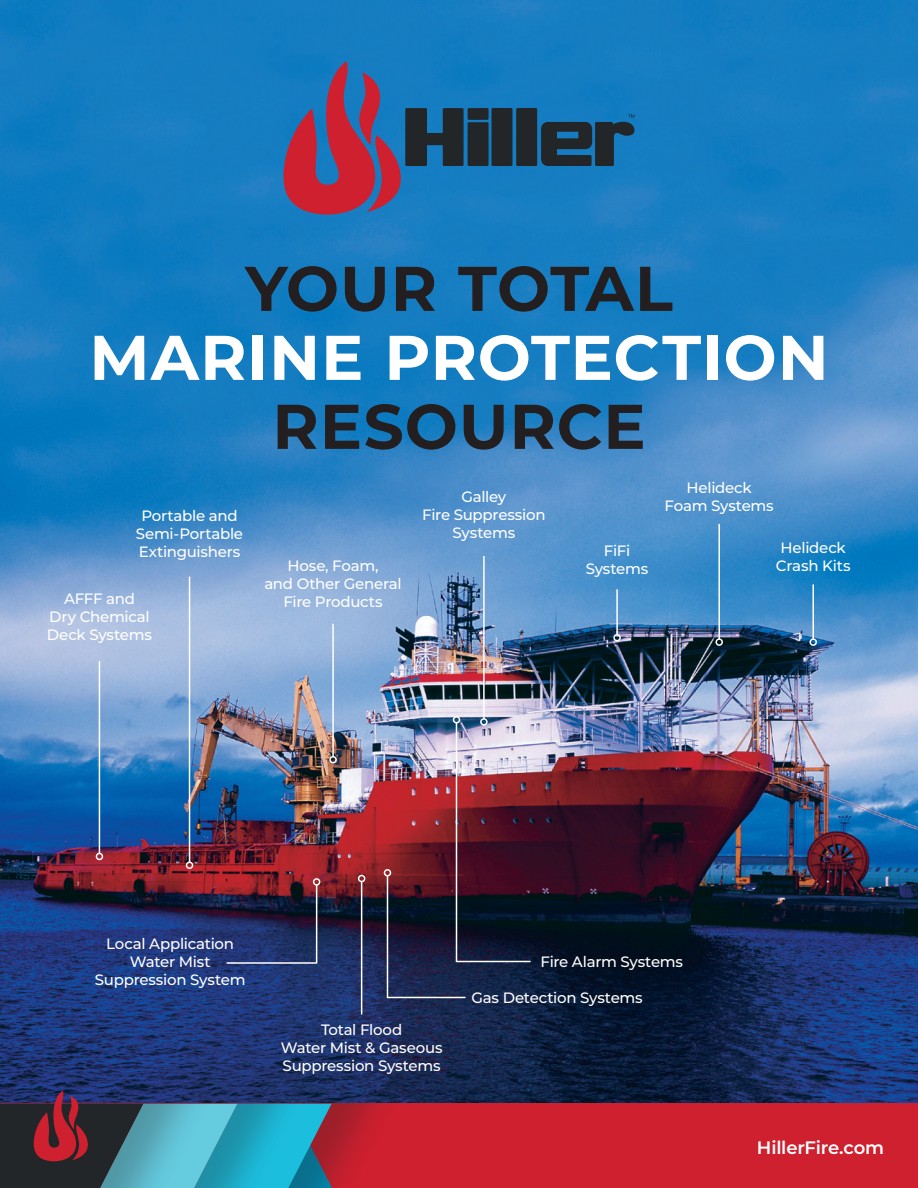
<style>
.page{position:relative;width:918px;height:1188px;background:#fff}
.page>*{position:absolute;margin:0;border:0;box-sizing:border-box;transform-origin:0 0}
.t1{font:700 63px "Montserrat";letter-spacing:.015em;color:#231f20}
.t2{font:700 63px "Montserrat";letter-spacing:.015em;color:#fff}
.t3{font:600 18px "Montserrat";letter-spacing:-.01em;color:#fff}
.t4{font:500 15px/18px "Montserrat";letter-spacing:-.015em;color:#fff;text-align:center}
</style>
<div class="page">
<img style="left:0;top:0;width:918px;height:1104px">
<div style="left:300px;top:1104px;width:600px;height:84px;background:#cf202f"></div>
<div style="left:168px;top:1104px;width:277px;height:84px;background:#231f20;opacity:.3"></div>
<div style="left:74px;top:1104px;width:276px;height:84px;background:#231f20;opacity:.3"></div>
<svg style="left:0;top:1090px;width:332px;height:98px;background:#3b6d82"></svg>
<div style="left:492px;top:108px;width:20px;height:58px;background:#222628"></div>
<div style="left:516px;top:108px;width:21px;height:58px;background:#222628"></div>
<svg style="left:541px;top:114px;width:93px;height:52px;background:#1c4864"></svg>
<svg style="left:284px;top:61px;width:205px;height:154px;background:#4b5784"></svg>
<hr style="left:483px;top:556px;width:2px;height:163px;background:#fff">
<div style="left:480px;top:718px;width:8px;height:8px;border:2px solid #fff;border-radius:50%"></div>
<hr style="left:718px;top:524px;width:2px;height:115px;background:#fff">
<div style="left:715px;top:638px;width:8px;height:8px;border:2px solid #fff;border-radius:50%"></div>
<hr style="left:812px;top:584px;width:2px;height:55px;background:#fff">
<div style="left:809px;top:638px;width:8px;height:8px;border:2px solid #fff;border-radius:50%"></div>
<hr style="left:99px;top:661px;width:1px;height:192px;background:#fff">
<div style="left:96px;top:853px;width:7px;height:7px;border:2px solid #fff;border-radius:50%"></div>
<hr style="left:361px;top:882px;width:1px;height:132px;background:#fff">
<div style="left:358px;top:875px;width:7px;height:7px;border:2px solid #fff;border-radius:50%"></div>
<hr style="left:316px;top:885px;width:1px;height:78px;background:#fff">
<div style="left:313px;top:878px;width:7px;height:8px;border:2px solid #fff;border-radius:50%"></div>
<hr style="left:387px;top:876px;width:1px;height:122px;background:#fff">
<div style="left:384px;top:869px;width:7px;height:8px;border:2px solid #fff;border-radius:50%"></div>
<hr style="left:456px;top:723px;width:1px;height:239px;background:#fff">
<div style="left:453px;top:716px;width:7px;height:8px;border:2px solid #fff;border-radius:50%"></div>
<hr style="left:189px;top:577px;width:1px;height:285px;background:#fff">
<div style="left:186px;top:862px;width:7px;height:7px;border:2px solid #fff;border-radius:50%"></div>
<hr style="left:332px;top:624px;width:2px;height:133px;background:#fff">
<div style="left:329px;top:756px;width:8px;height:7px;border:2px solid #fff;border-radius:50%"></div>
<hr style="left:616px;top:589px;width:2px;height:46px;background:#fff">
<div style="left:613px;top:634px;width:8px;height:8px;border:2px solid #fff;border-radius:50%"></div>
<hr style="left:227px;top:962px;width:89px;height:2px;background:#fff">
<hr style="left:388px;top:997px;width:77px;height:1px;background:#fff">
<hr style="left:457px;top:961px;width:73px;height:1px;background:#fff">
<h1 class="t1" style="left:245px;top:243px;width:429px">YOUR TOTAL</h1>
<h1 class="t2" style="left:89px;top:312px;width:741px">MARINE PROTECTION</h1>
<h1 class="t1" style="left:272px;top:381px;width:375px">RESOURCE</h1>
<p class="t4" style="left:136px;top:506px;width:109px">Portable and<br>Semi-Portable<br>Extinguishers</p>
<p class="t4" style="left:47px;top:589px;width:107px">AFFF and<br>Dry Chemical<br>Deck Systems</p>
<p class="t4" style="left:264px;top:556px;width:139px">Hose, Foam,<br>and Other General<br>Fire Products</p>
<p class="t4" style="left:422px;top:487px;width:125px">Galley<br>Fire Suppression<br>Systems</p>
<p class="t4" style="left:586px;top:541px;width:64px">FiFi<br>Systems</p>
<p class="t4" style="left:665px;top:478px;width:111px">Helideck<br>Foam Systems</p>
<p class="t4" style="left:776px;top:538px;width:76px">Helideck<br>Crash Kits</p>
<p class="t4" style="left:95px;top:934px;width:152px">Local Application<br>Water Mist<br>Suppression System</p>
<p class="t4" style="left:281px;top:1020px;width:163px">Total Flood<br>Water Mist &amp; Gaseous<br>Suppression Systems</p>
<p class="t4" style="left:540px;top:952px;width:144px">Fire Alarm Systems</p>
<p class="t4" style="left:472px;top:988px;width:173px">Gas Detection Systems</p>
<p class="t3" style="left:757px;top:1135px;width:129px">HillerFire.com</p>
</div>
